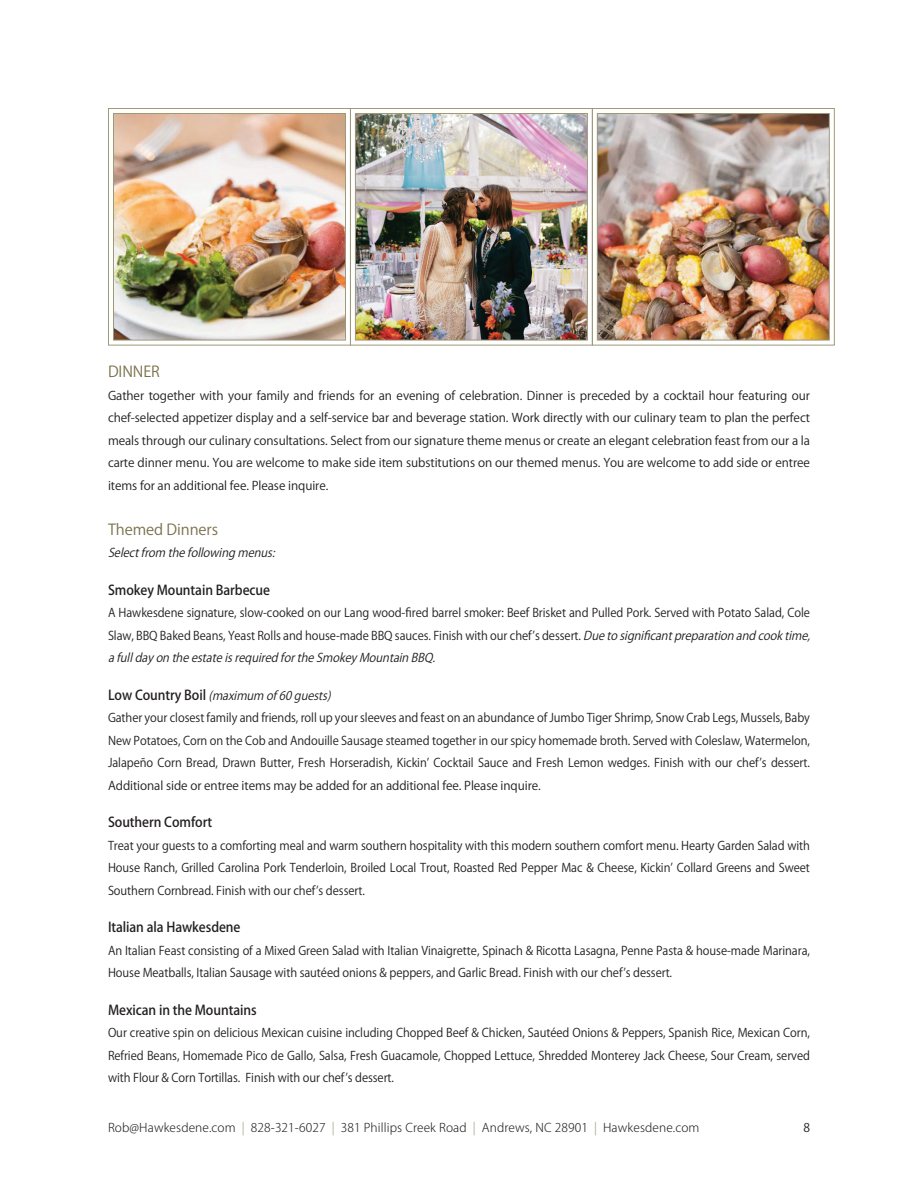
<style>
.page{position:relative;width:918px;height:1188px;background:#fff}
.page>*{position:absolute;margin:0;border:0;box-sizing:border-box;transform-origin:0 0}
.t1{font:15px "Koz Go Pr 6 N";letter-spacing:-.005em;color:#7b704c}
.Text{font:500 13.5px "Koz Go Pr 6 N";letter-spacing:-.005em;color:#231f20;scale:.95 1}
.Text-2{font:12px/22.5px "Koz Go Pr 6 N";letter-spacing:-.005em;color:#231f20;text-align:justify;scale:.95 1}
.Text-3{font:12px/22.5px "Koz Go Pr 6 N";letter-spacing:-.005em;color:#231f20;text-align:justify}
.t2{font:300 12px "Koz Go Pro";letter-spacing:.01em;color:#231f20}
.Text-4{font:italic 12px "Koz Go Pr 6 N";color:#231f20;scale:.95 1}
.t3{font:12px "Koz Go Pro";color:#231f20}
.s1{font-style:italic}
.s2{font-weight:500;font-style:normal;font-size:13.5px}
.s3{color:#9f997b}
</style>
<div class="page">
<svg style="left:593px;top:108px;width:242px;height:238px"></svg>
<img style="left:596px;top:112px;width:234px;height:229px">
<svg style="left:352px;top:108px;width:241px;height:238px"></svg>
<img style="left:354px;top:112px;width:234px;height:229px">
<svg style="left:108px;top:108px;width:244px;height:238px"></svg>
<img style="left:112px;top:112px;width:235px;height:229px">
<p class="t1" style="left:108px;top:363px;width:53px">DINNER</p>
<p class="Text-3" style="left:108px;top:384px;width:704px">Gather together with your family and friends for an evening of celebration. Dinner is preceded by a cocktail hour featuring our chef-selected appetizer display and a self-service bar and beverage station. Work directly with our culinary team to plan the perfect meals through our culinary consultations. Select from our signature theme menus or create an elegant celebration feast from our a la carte dinner menu. You are welcome to make side item substitutions on our themed menus. You are welcome to add side or entree items for an additional fee. Please inquire.</p>
<p class="t1" style="left:108px;top:521px;width:112px">Themed Dinners</p>
<p class="Text-4" style="left:108px;top:546px;width:182px">Selectfrom thefollowingmenus:</p>
<p class="Text" style="left:108px;top:582px;width:172px">Smokey Mountain Barbecue</p>
<p class="Text-2" style="left:108px;top:602px;width:745px;text-align:left">A Hawkesdene signature, slow-cooked on our Lang wood-fired barrel smoker: Beef Brisket and Pulled Pork. Served with Potato Salad, Cole<br>Slaw, BBQ Baked Beans, Yeast Rolls and house-made BBQ sauces. Finish with our chef’s dessert. <span class="s1">Duetosignificantpreparationandcooktime, afulldayontheestateisrequiredfortheSmokeyMountainBBQ.</span></p>
<p class="Text-4" style="left:108px;top:688px;width:240px"><span class="s2">L o w C o u n t ry B o i l</span> (maximum of60guests)</p>
<p class="Text-2" style="left:108px;top:707px;width:740px">Gather your closest family and friends, roll up your sleeves and feast on an abundance of Jumbo Tiger Shrimp, Snow Crab Legs, Mussels, Baby New Potatoes, Corn on the Cob and Andouille Sausage steamed together in our spicy homemade broth. Served with Coleslaw, Watermelon, Jalapeño Corn Bread, Drawn Butter, Fresh Horseradish, Kickin’ Cocktail Sauce and Fresh Lemon wedges. Finish with our chef’s dessert.<br>Additional side or entree items may be added for an additional fee. Please inquire.</p>
<p class="Text" style="left:108px;top:814px;width:111px">Southern Comfort</p>
<p class="Text-2" style="left:108px;top:834px;width:740px">Treat your guests to a comforting meal and warm southern hospitality with this modern southern comfort menu. Hearty Garden Salad with House Ranch, Grilled Carolina Pork Tenderloin, Broiled Local Trout, Roasted Red Pepper Mac &amp; Cheese, Kickin’ Collard Greens and Sweet Southern Cornbread. Finish with our chef’s dessert.</p>
<p class="Text" style="left:108px;top:919px;width:141px">Italian ala Hawkesdene</p>
<p class="Text-2" style="left:108px;top:939px;width:740px">An Italian Feast consisting of a Mixed Green Salad with Italian Vinaigrette, Spinach &amp; Ricotta Lasagna, Penne Pasta &amp; house-made Marinara,<br>House Meatballs, Italian Sausage with sautéed onions &amp; peppers, and Garlic Bread. Finish with our chef’s dessert.</p>
<p class="Text" style="left:108px;top:1002px;width:158px">Mexican in the Mountains</p>
<p class="Text-2" style="left:108px;top:1022px;width:740px">Our creative spin on delicious Mexican cuisine including Chopped Beef &amp; Chicken, Sautéed Onions &amp; Peppers, Spanish Rice, Mexican Corn, Refried Beans, Homemade Pico de Gallo, Salsa, Fresh Guacamole, Chopped Lettuce, Shredded Monterey Jack Cheese, Sour Cream, served with Flour &amp; Corn Tortillas. Finish with our chef’s dessert.</p>
<p class="t2" style="left:108px;top:1119px;width:593px">Rob@Hawkesdene.com <span class="s3">|</span> 828-321-6027 <span class="s3">|</span> 381 Phillips Creek Road <span class="s3">|</span> Andrews, NC 28901 <span class="s3">|</span> Hawkesdene.com</p>
<p class="t3" style="left:803px;top:1120px;width:8px">8</p>
</div>
